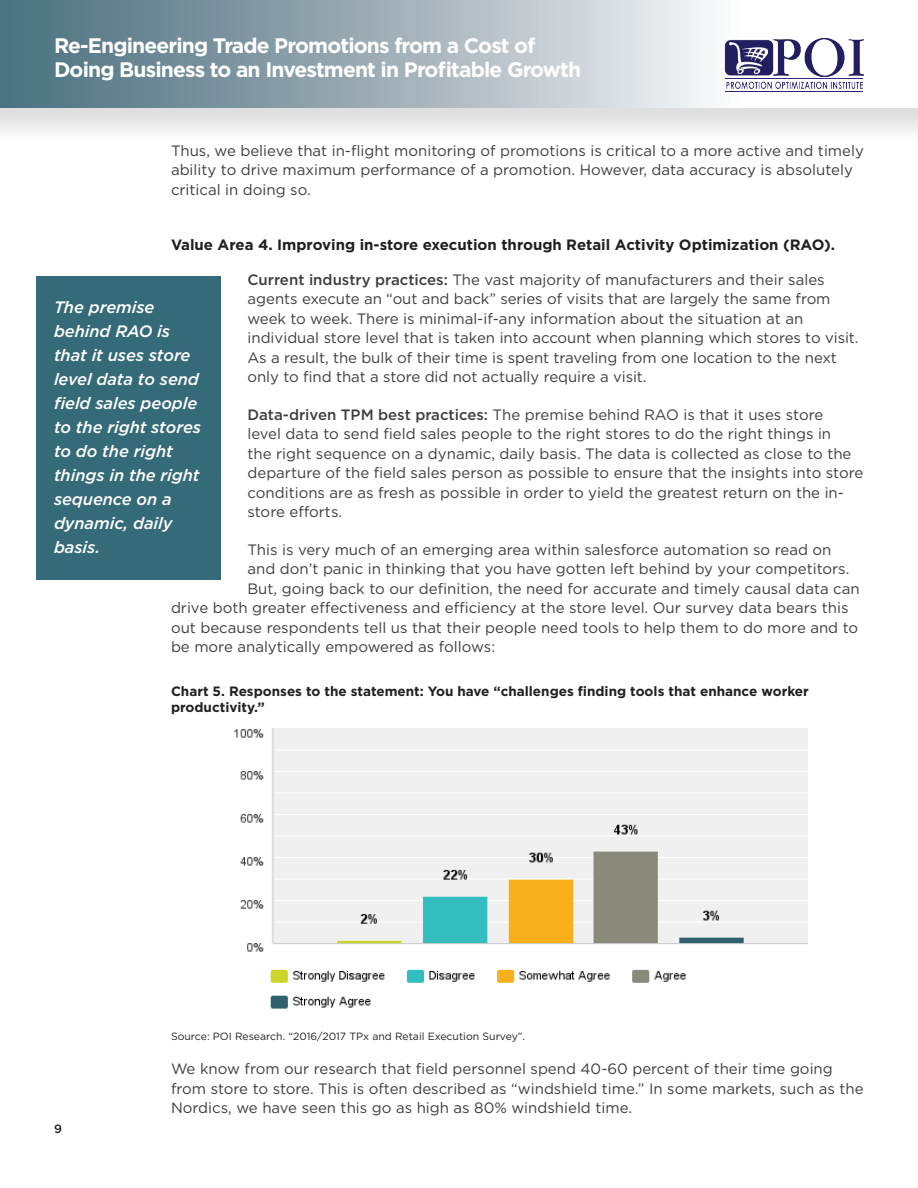
<style>
.page{position:relative;width:918px;height:1188px;background:#fff}
.page>*{position:absolute;margin:0;border:0;box-sizing:border-box;transform-origin:0 0}
.t1{font:700 21px/24px "Gotham";letter-spacing:-.04em;color:#fff}
.Callout{font:italic 500 16.5px/24px "Gotham";letter-spacing:-.005em;color:#fff}
.Body_Text{font:15px/19.5px "Gotham";color:#3e3e3f}
.Subhead_2{font:700 15px "Gotham";color:#231f20}
.Chart_Title{font:700 13.5px/16.5px "Gotham";color:#231f20}
.t2{font:500 12px "Gotham";color:#231f20}
.Chart_Subtitle{font:10.5px "Gotham";color:#231f20}
.s1{font-weight:500}
</style>
<div class="page">
<div style="left:0;top:0;width:918px;height:146px;background:#231f20;opacity:.15"></div>
<div style="left:0;top:0;width:918px;height:108px;background:linear-gradient(to right,#4b6e7d,#fff)"></div>
<img style="left:720px;top:36px;width:144px;height:40px">
<img style="left:726px;top:82px;width:136px;height:6px">
<img style="left:724px;top:39px;width:49px;height:37px">
<hr style="left:725px;top:78px;width:138px;height:1px;background:#2a2774">
<hr style="left:725px;top:91px;width:138px;height:1px;background:#2a2774">
<img style="left:730px;top:43px;width:37px;height:30px">
<img style="left:234px;top:728px;width:573px;height:281px">
<div style="left:36px;top:276px;width:184px;height:304px;background:#356b79"></div>
<h1 class="t1" style="left:54px;top:33px;width:529px">Re-Engineering Trade Promotions from a Cost of<br>Doing Business to an Investment in Profitable Growth</h1>
<p class="Body_Text" style="left:171px;top:141px;width:694px">Thus, we believe that in-flight monitoring of promotions is critical to a more active and timely ability to drive maximum performance of a promotion. However, data accuracy is absolutely critical in doing so.</p>
<p class="Subhead_2" style="left:171px;top:235px;width:666px">Value Area 4. Improving in-store execution through Retail Activity Optimization (RAO).</p>
<p class="Body_Text" style="left:248px;top:270px;width:613px"><span class="s1">Current industry practices:</span> The vast majority of manufacturers and their sales agents execute an “out and back” series of visits that are largely the same from week to week. There is minimal-if-any information about the situation at an individual store level that is taken into account when planning which stores to visit.<br>As a result, the bulk of their time is spent traveling from one location to the next only to find that a store did not actually require a visit.</p>
<p class="Body_Text" style="left:248px;top:405px;width:617px"><span class="s1">Data-driven TPM best practices:</span> The premise behind RAO is that it uses store<br>level data to send field sales people to the right stores to do the right things in<br>the right sequence on a dynamic, daily basis. The data is collected as close to the departure of the field sales person as possible to ensure that the insights into store conditions are as fresh as possible in order to yield the greatest return on the in&shy;store efforts.</p>
<p class="Body_Text" style="left:248px;top:540px;width:585px">This is very much of an emerging area within salesforce automation so read on</p>
<p class="Body_Text" style="left:248px;top:559px;width:603px">and don’t panic in thinking that you have gotten left behind by your competitors.</p>
<p class="Body_Text" style="left:248px;top:579px;width:614px">But, going back to our definition, the need for accurate and timely causal data can</p>
<p class="Body_Text" style="left:171px;top:598px;width:679px">drive both greater effectiveness and efficiency at the store level. Our survey data bears this</p>
<p class="Body_Text" style="left:171px;top:618px;width:689px">out because respondents tell us that their people need tools to help them to do more and to</p>
<p class="Body_Text" style="left:171px;top:637px;width:326px">be more analytically empowered as follows:</p>
<p class="Chart_Title" style="left:171px;top:683px;width:639px">Chart 5. Responses to the statement: You have “challenges finding tools that enhance worker productivity.”</p>
<p class="Callout" style="left:54px;top:295px;width:149px">The premise behind RAO is that it uses store level data to send field sales people to the right stores to do the right things in the right sequence on a dynamic, daily basis.</p>
<p class="t2" style="left:54px;top:1121px;width:9px">9</p>
<p class="Chart_Subtitle" style="left:171px;top:1029px;width:356px">Source: POI Research. “2016/2017 TPx and Retail Execution Survey”.</p>
<p class="Body_Text" style="left:171px;top:1059px;width:694px">We know from our research that field personnel spend 40-60 percent of their time going from store to store. This is often described as “windshield time.” In some markets, such as the<br>Nordics, we have seen this go as high as 80% windshield time.</p>
</div>
